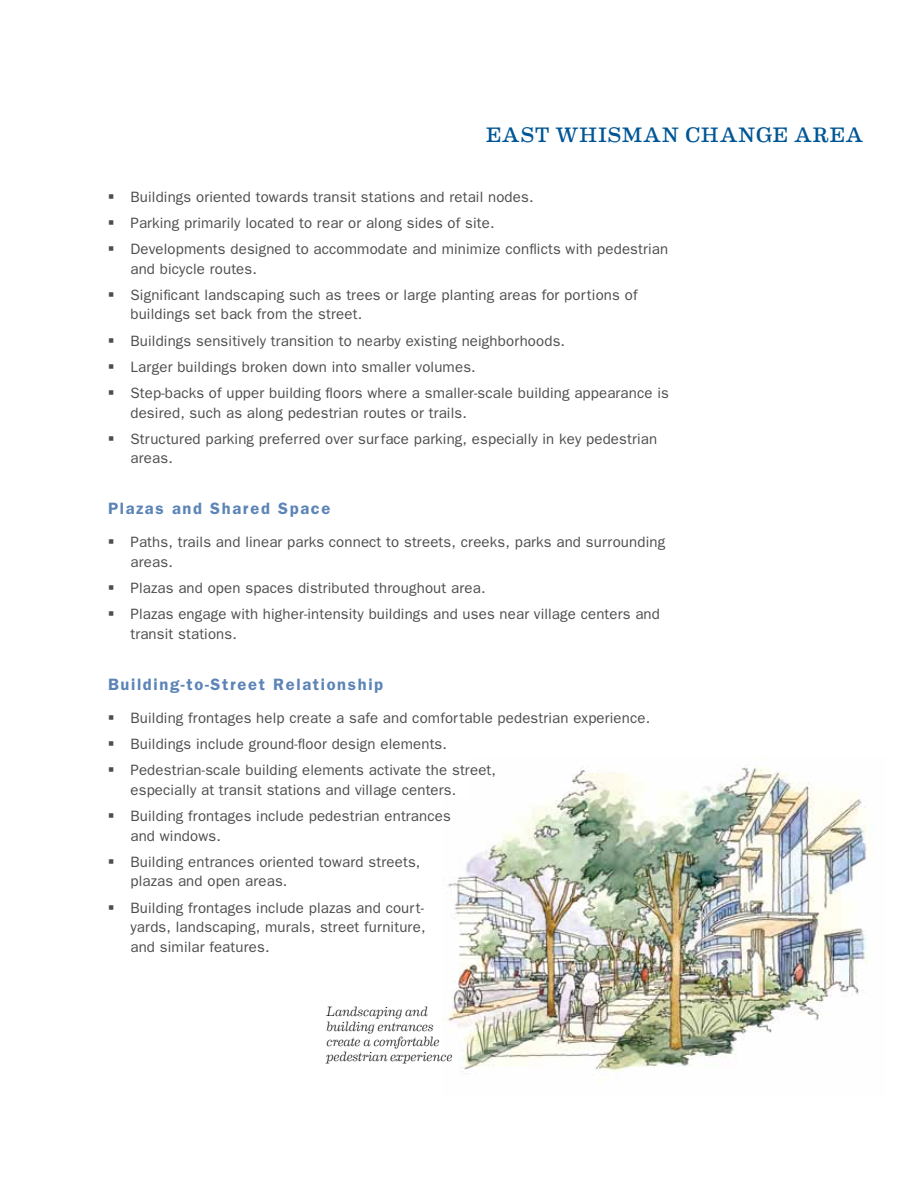
<style>
.page{position:relative;width:918px;height:1188px;background:#fff}
.page>*{position:absolute;margin:0;border:0;box-sizing:border-box;transform-origin:0 0}
.t1{font:21px "Eames Century Modern";letter-spacing:.02em;color:#005695}
.t2{font:600 16.5px "Franklin Gothic";letter-spacing:.1em;color:#5c84b7}
.t3{font:15px/26.2px "Franklin Gothic";letter-spacing:.01em;color:#4d4d4f}
.t4{font:italic 300 13.5px/15px "Eames Century Modern";letter-spacing:-.005em;color:#000}
</style>
<div class="page">
<img style="left:445px;top:765px;width:424px;height:316px">
<div style="left:298px;top:747px;width:172px;height:51px;background:#fff"></div>
<h1 class="t1" style="left:486px;top:119px;width:379px">EAST WHISMAN CHANGE AREA</h1>
<p class="t3" style="left:130px;top:183px;width:539px">Buildings oriented towards transit stations and retail nodes.<br>Parking primarily located to rear or along sides of site.<br>Developments designed to accommodate and minimize conflicts with pedestrian</p>
<p class="t3" style="left:130px;top:255px;width:509px">and bicycle routes.<br>Significant landscaping such as trees or large planting areas for portions of</p>
<p class="t3" style="left:130px;top:301px;width:540px">buildings set back from the street.<br>Buildings sensitively transition to nearby existing neighborhoods.<br>Larger buildings broken down into smaller volumes.<br>Step-backs of upper building floors where a smaller-scale building appearance is</p>
<p class="t3" style="left:130px;top:399px;width:528px">desired, such as along pedestrian routes or trails.<br>Structured parking preferred over surface parking, especially in key pedestrian</p>
<p class="t3" style="left:130px;top:445px;width:44px">areas.</p>
<p class="t2" style="left:108px;top:499px;width:224px">Plazas and Shared Space</p>
<p class="t3" style="left:130px;top:532px;width:536px;line-height:19.5px">Paths, trails and linear parks connect to streets, creeks, parks and surrounding areas.</p>
<p class="t3" style="left:130px;top:575px;width:531px">Plazas and open spaces distributed throughout area.<br>Plazas engage with higher-intensity buildings and uses near village centers and</p>
<p class="t3" style="left:130px;top:620px;width:108px">transit stations.</p>
<p class="t2" style="left:108px;top:674px;width:277px">Building-to-Street Relationship</p>
<p class="t3" style="left:130px;top:704px;width:521px">Building frontages help create a safe and comfortable pedestrian experience.<br>Buildings include ground-floor design elements.<br>Pedestrian-scale building elements activate the street,</p>
<p class="t3" style="left:130px;top:776px;width:327px">especially at transit stations and village centers.<br>Building frontages include pedestrian entrances</p>
<p class="t3" style="left:130px;top:822px;width:291px">and windows.<br>Building entrances oriented toward streets,</p>
<p class="t3" style="left:130px;top:868px;width:295px">plazas and open areas.<br>Building frontages include plazas and court-</p>
<p class="t3" style="left:130px;top:917px;width:297px;line-height:19.5px">yards, landscaping, murals, street furniture, and similar features.</p>
<p class="t4" style="left:326px;top:1003px;width:128px">Landscaping and building entrances create a comfortable pedestrian experience</p>
</div>
